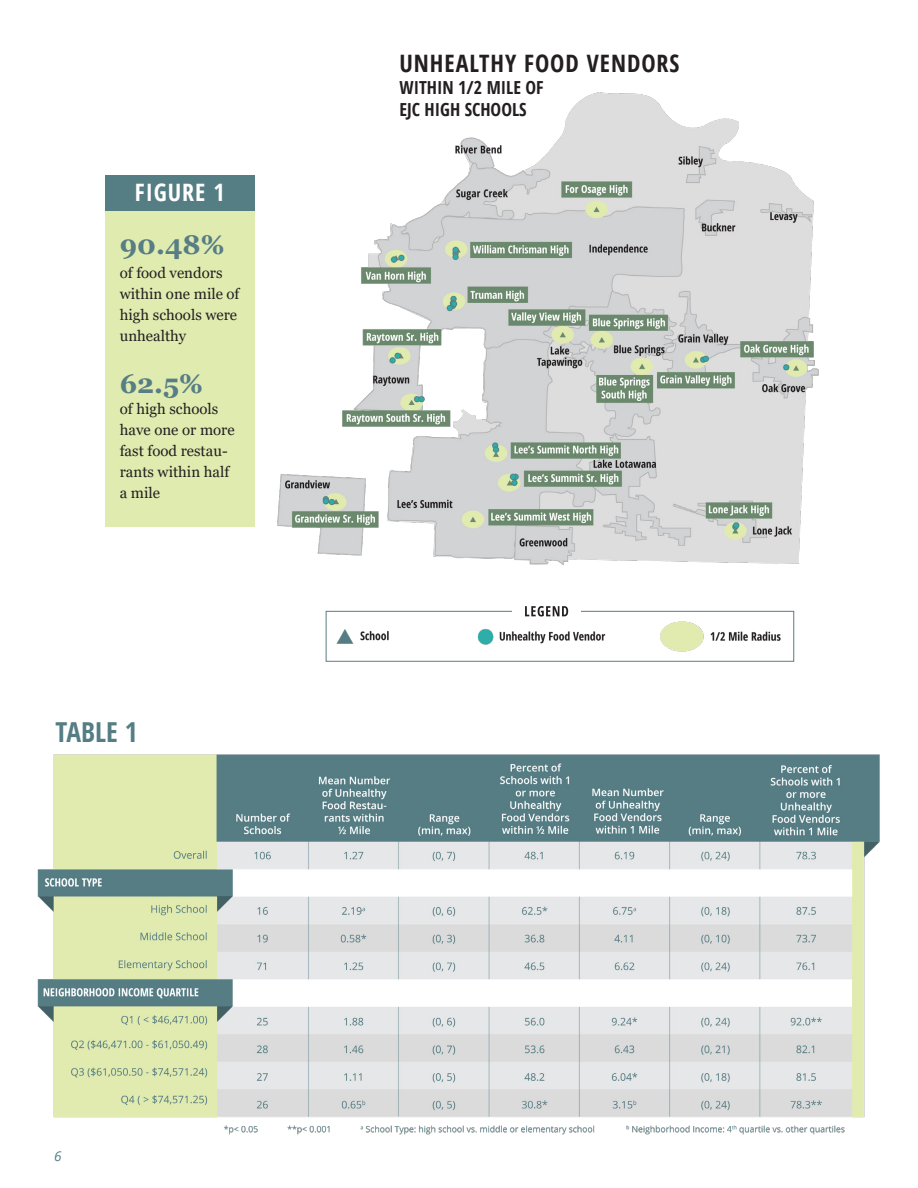
<style>
.page{position:relative;width:918px;height:1188px;background:#fff}
.page>*{position:absolute;margin:0;border:0;box-sizing:border-box;transform-origin:0 0}
.t1{font:700 27.45px "Open Sans Condensed";color:#557d84}
.t2{font:700 27px "Georgia";color:#577d85}
.t3{font:700 24px "Open Sans Condensed";letter-spacing:.04em;color:#231f20}
.t4{font:700 24px "Open Sans Condensed";letter-spacing:.04em;color:#fff}
.t5{font:700 18px/21.6px "Open Sans Condensed";color:#231f20}
.t6{font:15px/21px "Georgia";color:#231f20}
.t7{font:italic 13.5px "Open Sans";color:#557d85}
</style>
<div class="page">
<img style="left:325px;top:610px;width:470px;height:52px">
<img style="left:37px;top:754px;width:843px;height:381px">
<div style="left:105px;top:210px;width:149px;height:317px;background:#e0ebb0"></div>
<div style="left:326px;top:611px;width:468px;height:51px;border:1px solid #577d85"></div>
<div style="left:512px;top:601px;width:69px;height:19px;background:#fff"></div>
<svg style="left:525px;top:606px;width:43px;height:11px"></svg>
<div style="left:105px;top:175px;width:149px;height:35px;background:#557d84"></div>
<img style="left:129px;top:92px;width:690px;height:474px">
<p class="t4" style="left:135px;top:176px;width:91px">FIGURE 1</p>
<p class="t2" style="left:120px;top:227px;width:106px">90.48%</p>
<p class="t6" style="left:120px;top:263px;width:121px">of food vendors within one mile of high schools were unhealthy</p>
<p class="t2" style="left:120px;top:366px;width:85px">62.5%</p>
<p class="t6" style="left:120px;top:398px;width:116px">of high schools have one or more fast food restau&shy;rants within half a mile</p>
<p class="t1" style="left:56px;top:713px;width:83px">TABLE 1</p>
<p class="t3" style="left:400px;top:47px;width:281px">UNHEALTHY FOOD VENDORS</p>
<p class="t5" style="left:400px;top:76px;width:146px">WITHIN 1/2 MILE OF<br>EJC HIGH SCHOOLS</p>
<p class="t7" style="left:54px;top:1146px;width:9px">6</p>
</div>
